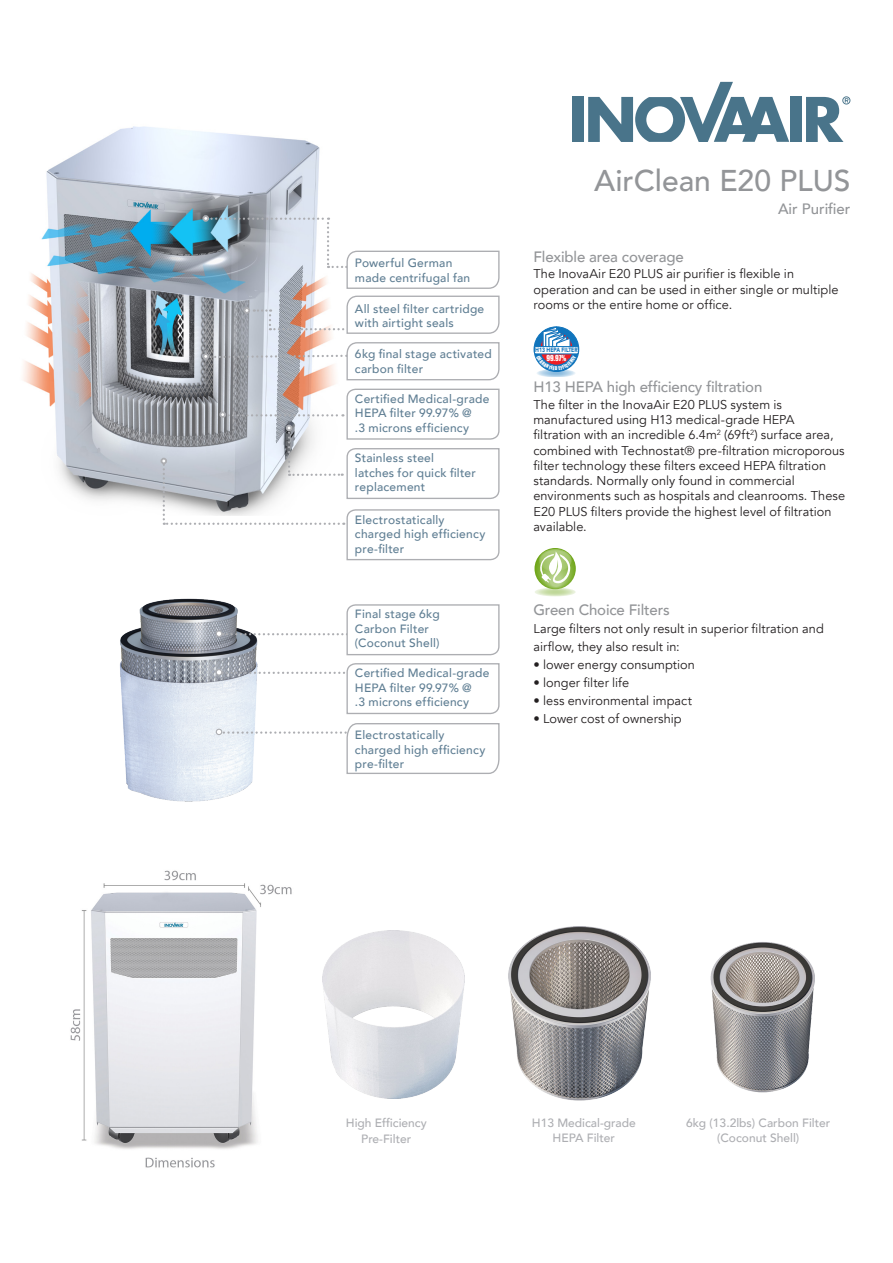
<style>
.page{position:relative;width:893px;height:1263px;background:#fff}
.page>*{position:absolute;margin:0;border:0;box-sizing:border-box;transform-origin:0 0}
.t1{font:500 30px "Avenir";color:#939598}
.sub_heading{font:500 15px "Avenir";letter-spacing:-.01em;color:#939598}
.Body_Copy{font:12.75px/15.3px "Avenir";letter-spacing:.005em;color:#231f20}
.Body_Copy-2{font:500 12px/14.4px "Avenir";letter-spacing:.02em;color:#5f7e93}
.Body_Copy-3{font:500 12px/14.4px "Avenir";color:#adaeb2;text-align:center}
.t2{font:8.85px "Myriad Pro";color:#231f20}
.t3{font:7.65px "Impact";color:#fff;scale:.89 1}
.t4{font:900 6.3px "Avenir LT";color:#1074bc;scale:.81 1}
</style>
<div class="page">
<div style="left:534px;top:327px;width:45px;height:44px;background:#1074bc;border-radius:50%"></div>
<div style="left:534px;top:346px;width:44px;height:8px;border:1px solid #1074bc"></div>
<svg style="left:535px;top:588px;width:41px;height:8px"></svg>
<svg style="left:534px;top:548px;width:42px;height:41px"></svg>
<svg style="left:534px;top:548px;width:42px;height:37px"></svg>
<svg style="left:539px;top:551px;width:32px;height:32px"></svg>
<div style="left:790px;top:97px;width:12px;height:45px;background:#49748a"></div>
<svg style="left:806px;top:96px;width:44px;height:46px"></svg>
<div style="left:573px;top:97px;width:11px;height:45px;background:#49748a"></div>
<svg style="left:588px;top:82px;width:201px;height:60px"></svg>
<img style="left:120px;top:598px;width:137px;height:204px">
<img style="left:323px;top:930px;width:142px;height:168px">
<img style="left:508px;top:927px;width:143px;height:173px">
<img style="left:70px;top:870px;width:222px;height:298px">
<img style="left:710px;top:942px;width:105px;height:151px">
<img style="left:23px;top:126px;width:313px;height:379px">
<div style="left:202px;top:215px;width:7px;height:7px;border:2px solid #adaeb2;border-radius:50%"></div>
<div style="left:202px;top:353px;width:7px;height:7px;border:2px solid #adaeb2;border-radius:50%"></div>
<svg style="left:203px;top:216px;width:297px;height:118px"></svg>
<svg style="left:203px;top:341px;width:297px;height:40px"></svg>
<svg style="left:161px;top:388px;width:339px;height:173px"></svg>
<svg style="left:216px;top:722px;width:284px;height:53px"></svg>
<svg style="left:216px;top:604px;width:284px;height:52px"></svg>
<svg style="left:216px;top:662px;width:284px;height:53px"></svg>
<svg style="left:536px;top:327px;width:40px;height:49px"></svg>
<p class="Body_Copy-2" style="left:355px;top:255px;width:117px">Powerful German made centrifugal fan</p>
<p class="Body_Copy-2" style="left:355px;top:301px;width:131px">All steel filter cartridge with airtight seals</p>
<p class="Body_Copy-2" style="left:355px;top:346px;width:138px">6kg final stage activated carbon filter</p>
<p class="Body_Copy-2" style="left:355px;top:391px;width:136px">Certified Medical-grade<br>HEPA filter 99.97% @<br>.3 microns efficiency</p>
<p class="Body_Copy-2" style="left:355px;top:450px;width:122px">Stainless steel latches for quick filter replacement</p>
<p class="Body_Copy-2" style="left:355px;top:512px;width:132px">Electrostatically charged high efficiency pre-filter</p>
<p class="Body_Copy-2" style="left:355px;top:606px;width:86px">Final stage 6kg<br>Carbon Filter (Coconut Shell)</p>
<p class="Body_Copy-2" style="left:355px;top:665px;width:136px">Certified Medical-grade<br>HEPA filter 99.97% @<br>.3 microns efficiency</p>
<p class="Body_Copy-2" style="left:355px;top:727px;width:132px">Electrostatically charged high efficiency pre-filter</p>
<p class="t1" style="left:594px;top:154px;width:258px">AirClean E20 PLUS</p>
<p class="sub_heading" style="left:778px;top:196px;width:74px">Air Purifier</p>
<p class="t2" style="left:685px;top:175px;width:64px">PANTONE 5405 C</p>
<p class="sub_heading" style="left:533px;top:244px;width:152px">Flexible area coverage</p>
<p class="Body_Copy" style="left:533px;top:266px;width:307px">The InovaAir E20 PLUS air purifier is flexible in operation and can be used in either single or multiple rooms or the entire home or office.</p>
<p class="t4" style="left:535px;top:346px;width:54px">H13 HEPA FILTER</p>
<p class="t3" style="left:546px;top:352px;width:24px">99.97%</p>
<p class="sub_heading" style="left:533px;top:374px;width:230px">H13 HEPA high efficiency filtration</p>
<p class="Body_Copy" style="left:533px;top:397px;width:313px">The filter in the InovaAir E20 PLUS system is manufactured using H13 medical-grade HEPA filtration with an incredible 6.4m<sup>2</sup> (69ft<sup>2</sup>) surface area, combined with Technostat® pre-filtration microporous filter technology these filters exceed HEPA filtration standards. Normally only found in commercial environments such as hospitals and cleanrooms. These E20 PLUS filters provide the highest level of filtration available.</p>
<p class="sub_heading" style="left:533px;top:597px;width:138px">Green Choice Filters</p>
<p class="Body_Copy" style="left:533px;top:621px;width:292px;line-height:17.2px">Large filters not only result in superior filtration and airflow, they also result in:</p>
<p class="Body_Copy" style="left:533px;top:657px;width:163px">• lower energy consumption</p>
<p class="Body_Copy" style="left:533px;top:675px;width:97px">• longer filter life</p>
<p class="Body_Copy" style="left:533px;top:693px;width:160px">• less environmental impact</p>
<p class="Body_Copy" style="left:533px;top:711px;width:150px">• Lower cost of ownership</p>
<p class="Body_Copy-3" style="left:346px;top:1115px;width:82px">High Efficiency</p>
<p class="Body_Copy-3" style="left:361px;top:1131px;width:52px">Pre-Filter</p>
<p class="Body_Copy-3" style="left:532px;top:1115px;width:106px">H13 Medical-grade<br>HEPA Filter</p>
<p class="Body_Copy-3" style="left:686px;top:1115px;width:146px">6kg (13.2lbs) Carbon Filter (Coconut Shell)</p>
</div>
